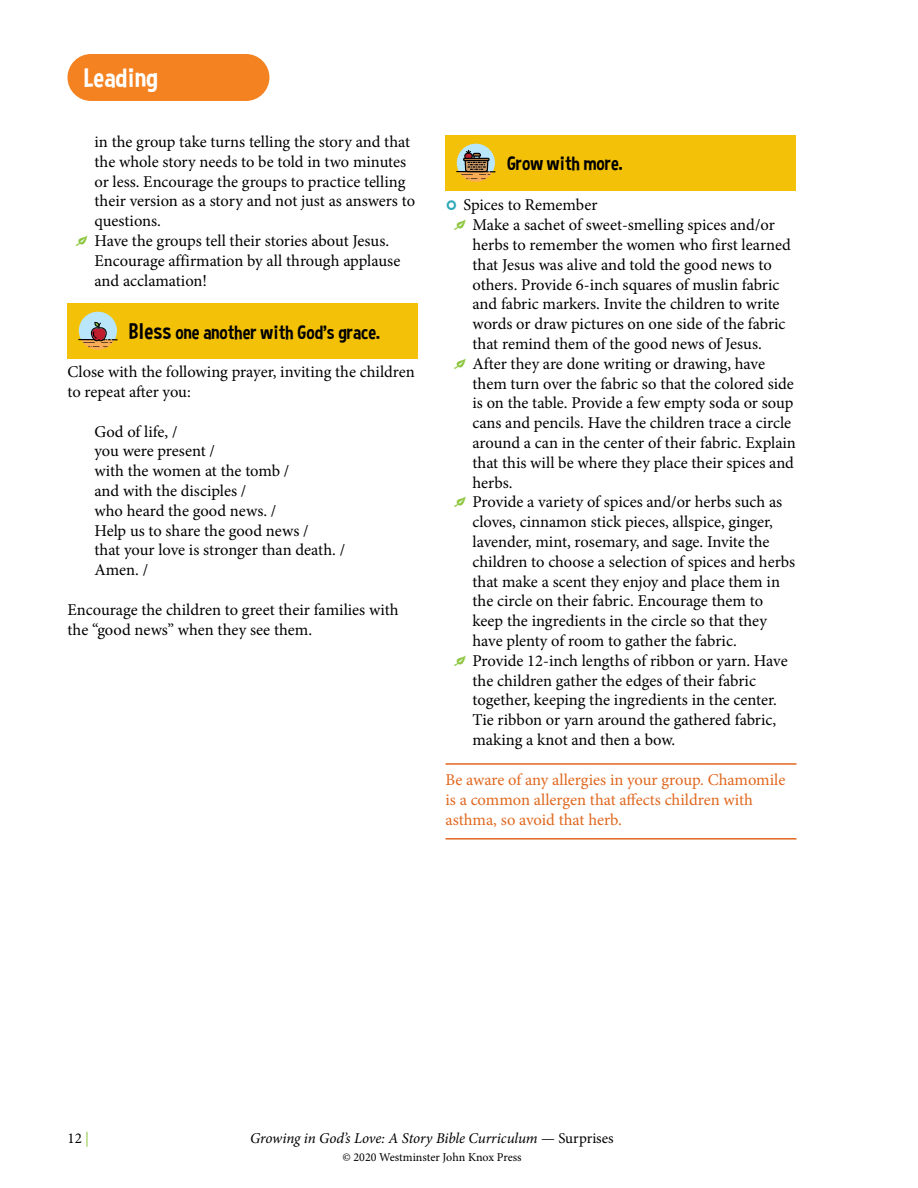
<style>
.page{position:relative;width:918px;height:1188px;background:#fff}
.page>*{position:absolute;margin:0;border:0;box-sizing:border-box;transform-origin:0 0}
.t1{font:27px "Curse Casual";color:#fff}
.t2{font:19.5px "Curse Casual";color:#000}
.t3{font:16.5px/19.8px "Minion Pro";color:#000}
.t4{font:16.5px/19.8px "Minion Pro";color:#e0671e}
.t5{font:italic 15px "Minion Pro";letter-spacing:-.01em;color:#000}
.t6{font:15px "Minion Pro";color:#000}
.t7{font:12px "Minion Pro";letter-spacing:-.005em;color:#000}
.s1{font-family:"Golden Cockerel Init Orn ITC";color:#8dc63f}
.s2{font-size:22.5px}
.s3{font-family:"Quicksand";font-weight:700;font-size:19.5px;color:#2da9ba}
.s4{color:#8dc63f}
.s5{font-style:normal}
</style>
<div class="page">
<div style="left:67px;top:54px;width:202px;height:47px;background:#f58220;border-radius:23px"></div>
<div style="left:68px;top:303px;width:350px;height:56px;background:#f3c108"></div>
<svg style="left:78px;top:312px;width:40px;height:38px"></svg>
<hr style="left:446px;top:763px;width:350px;height:2px;background:#e0671e">
<hr style="left:446px;top:838px;width:350px;height:2px;background:#e0671e">
<div style="left:446px;top:135px;width:350px;height:56px;background:#f3c108"></div>
<svg style="left:456px;top:144px;width:40px;height:38px"></svg>
<h1 class="t1" style="left:84px;top:62px;width:75px">Leading</h1>
<p class="t3" style="left:94px;top:132px;width:317px">in the group take turns telling the story and that</p>
<p class="t3" style="left:94px;top:152px;width:313px">the whole story needs to be told in two minutes</p>
<p class="t3" style="left:94px;top:172px;width:312px">or less. Encourage the groups to practice telling</p>
<p class="t3" style="left:94px;top:191px;width:322px">their version as a story and not just as answers to</p>
<p class="t3" style="left:94px;top:211px;width:68px">questions.</p>
<p class="t3" style="left:75px;top:231px;width:316px"><span class="s1">g</span> Have the groups tell their stories about Jesus.</p>
<p class="t3" style="left:94px;top:251px;width:307px">Encourage affirmation by all through applause</p>
<p class="t3" style="left:94px;top:271px;width:114px">and acclamation!</p>
<p class="t2" style="left:129px;top:321px;width:252px"><span class="s2">Bless</span> one another with God’s grace.</p>
<p class="t3" style="left:68px;top:362px;width:349px">Close with the following prayer, inviting the children to repeat after you:</p>
<p class="t3" style="left:94px;top:422px;width:252px">God of life, /<br>you were present /<br>with the women at the tomb /<br>and with the disciples /<br>who heard the good news. /<br>Help us to share the good news /<br>that your love is stronger than death. /<br>Amen. /</p>
<p class="t3" style="left:68px;top:600px;width:333px">Encourage the children to greet their families with the “good news” when they see them.</p>
<p class="t2" style="left:507px;top:152px;width:117px">Grow with more.</p>
<p class="t3" style="left:446px;top:195px;width:154px"><span class="s3">o</span> Spices to Remember</p>
<p class="t3" style="left:453px;top:215px;width:323px"><span class="s1">g</span> Make a sachet of sweet-smelling spices and/or</p>
<p class="t3" style="left:473px;top:235px;width:320px">herbs to remember the women who first learned</p>
<p class="t3" style="left:473px;top:255px;width:301px">that Jesus was alive and told the good news to</p>
<p class="t3" style="left:473px;top:274px;width:309px">others. Provide 6-inch squares of muslin fabric</p>
<p class="t3" style="left:473px;top:294px;width:309px">and fabric markers. Invite the children to write</p>
<p class="t3" style="left:473px;top:314px;width:315px">words or draw pictures on one side of the fabric</p>
<p class="t3" style="left:473px;top:334px;width:291px">that remind them of the good news of Jesus.</p>
<p class="t3" style="left:453px;top:354px;width:314px"><span class="s1">g</span> After they are done writing or drawing, have</p>
<p class="t3" style="left:473px;top:373px;width:323px">them turn over the fabric so that the colored side</p>
<p class="t3" style="left:473px;top:393px;width:322px">is on the table. Provide a few empty soda or soup</p>
<p class="t3" style="left:473px;top:413px;width:320px">cans and pencils. Have the children trace a circle</p>
<p class="t3" style="left:473px;top:433px;width:325px">around a can in the center of their fabric. Explain</p>
<p class="t3" style="left:473px;top:453px;width:323px">that this will be where they place their spices and</p>
<p class="t3" style="left:473px;top:472px;width:42px">herbs.</p>
<p class="t3" style="left:453px;top:492px;width:331px"><span class="s1">g</span> Provide a variety of spices and/or herbs such as</p>
<p class="t3" style="left:473px;top:512px;width:302px">cloves, cinnamon stick pieces, allspice, ginger,</p>
<p class="t3" style="left:473px;top:532px;width:299px">lavender, mint, rosemary, and sage. Invite the</p>
<p class="t3" style="left:473px;top:552px;width:324px">children to choose a selection of spices and herbs</p>
<p class="t3" style="left:473px;top:571px;width:309px">that make a scent they enjoy and place them in</p>
<p class="t3" style="left:473px;top:591px;width:292px">the circle on their fabric. Encourage them to</p>
<p class="t3" style="left:473px;top:611px;width:296px">keep the ingredients in the circle so that they</p>
<p class="t3" style="left:473px;top:631px;width:266px">have plenty of room to gather the fabric.</p>
<p class="t3" style="left:453px;top:651px;width:336px"><span class="s1">g</span> Provide 12-inch lengths of ribbon or yarn. Have</p>
<p class="t3" style="left:473px;top:670px;width:285px">the children gather the edges of their fabric</p>
<p class="t3" style="left:473px;top:690px;width:306px">together, keeping the ingredients in the center.</p>
<p class="t3" style="left:473px;top:710px;width:305px">Tie ribbon or yarn around the gathered fabric,</p>
<p class="t3" style="left:473px;top:730px;width:204px">making a knot and then a bow.</p>
<p class="t4" style="left:446px;top:770px;width:341px">Be aware of any allergies in your group. Chamomile is a common allergen that affects children with asthma, so avoid that herb.</p>
<p class="t6" style="left:68px;top:1129px;width:23px">12 <span class="s4">|</span></p>
<p class="t5" style="left:250px;top:1128px;width:365px">Growing in God’s Love: A Story Bible Curriculum <span class="s5">— Surprises</span></p>
<p class="t7" style="left:342px;top:1149px;width:181px">© 2020 Westminster John Knox Press</p>
</div>
